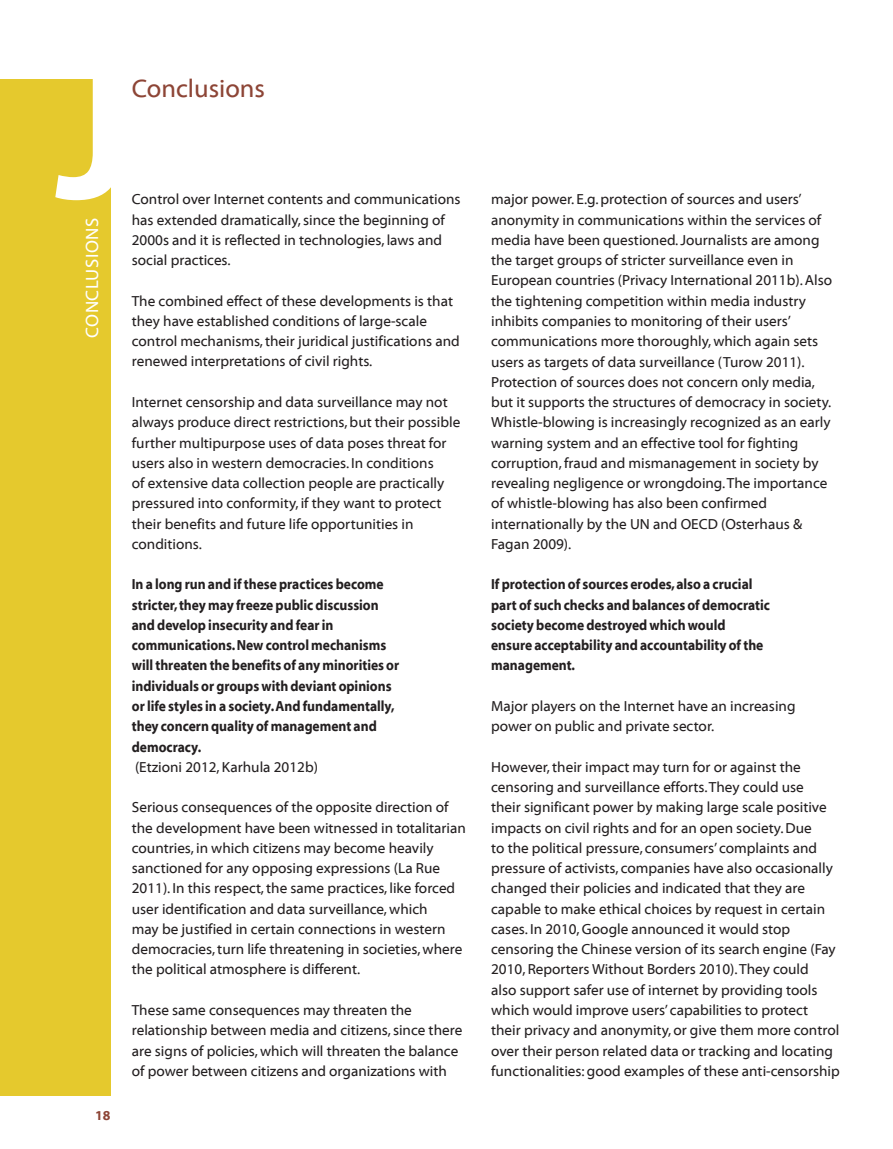
<style>
.page{position:relative;width:893px;height:1149px;background:#fff}
.page>*{position:absolute;margin:0;border:0;box-sizing:border-box;transform-origin:0 0}
.t1{font:180px "Myriad Bd Web";color:#fff}
.t2{font:25.5px "Myriad Web";color:#8d4536}
.t3{font:18px "Myriad Web";color:#fff}
.t4{font:14.7px/20.2px "Myriad Web";color:#231f20}
.t5{font:14.7px/20.2px "Myriad Bd Web";color:#231f20;scale:.9 1}
.t6{font:13.5px "Myriad Bd Web";color:#8d4536}
</style>
<div class="page">
<div style="left:0;top:79px;width:111px;height:1016px;background:#e5c92d"></div>
<h1 class="t1" style="left:55px;top:39px;width:55px">j</h1>
<p class="t3" style="left:82px;top:337px;width:119px;rotate:-90deg">conclusions</p>
<h2 class="t2" style="left:132px;top:75px;width:135px">Conclusions</h2>
<p class="t4" style="left:132px;top:189px;width:330px">Control over Internet contents and communications has extended dramatically, since the beginning of 2000s and it is reflected in technologies, laws and social practices.</p>
<p class="t4" style="left:132px;top:291px;width:329px">The combined effect of these developments is that they have established conditions of large-scale control mechanisms, their juridical justifications and renewed interpretations of civil rights.</p>
<p class="t4" style="left:132px;top:392px;width:330px">Internet censorship and data surveillance may not always produce direct restrictions, but their possible further multipurpose uses of data poses threat for users also in western democracies. In conditions<br>of extensive data collection people are practically pressured into conformity, if they want to protect their benefits and future life opportunities in conditions.</p>
<p class="t5" style="left:132px;top:574px;width:299px">In a long run and if these practices become stricter, they may freeze public discussion and develop insecurity and fear in communications. New control mechanisms will threaten the benefits of any minorities or individuals or groups with deviant opinions or life styles in a society. And fundamentally, they concern quality of management and democracy.</p>
<p class="t4" style="left:135px;top:756px;width:184px">(Etzioni 2012, Karhula 2012b)</p>
<p class="t4" style="left:132px;top:797px;width:336px">Serious consequences of the opposite direction of the development have been witnessed in totalitarian countries, in which citizens may become heavily sanctioned for any opposing expressions (La Rue 2011). In this respect, the same practices, like forced user identification and data surveillance, which<br>may be justified in certain connections in western democracies, turn life threatening in societies, where the political atmosphere is different.</p>
<p class="t4" style="left:132px;top:999px;width:332px">These same consequences may threaten the relationship between media and citizens, since there are signs of policies, which will threaten the balance of power between citizens and organizations with</p>
<p class="t6" style="left:95px;top:1107px;width:17px">18</p>
<p class="t4" style="left:491px;top:189px;width:343px">major power. E.g. protection of sources and users’ anonymity in communications within the services of media have been questioned. Journalists are among the target groups of stricter surveillance even in European countries (Privacy International 2011b). Also the tightening competition within media industry inhibits companies to monitoring of their users’ communications more thoroughly, which again sets users as targets of data surveillance (Turow 2011).<br>Protection of sources does not concern only media, but it supports the structures of democracy in society.<br>Whistle-blowing is increasingly recognized as an early warning system and an effective tool for fighting corruption, fraud and mismanagement in society by revealing negligence or wrongdoing. The importance of whistle-blowing has also been confirmed internationally by the UN and OECD (Osterhaus &amp; Fagan 2009).</p>
<p class="t5" style="left:491px;top:574px;width:311px">If protection of sources erodes, also a crucial part of such checks and balances of democratic society become destroyed which would ensure acceptability and accountability of the management.</p>
<p class="t4" style="left:491px;top:696px;width:306px">Major players on the Internet have an increasing power on public and private sector.</p>
<p class="t4" style="left:491px;top:756px;width:350px">However, their impact may turn for or against the censoring and surveillance efforts. They could use<br>their significant power by making large scale positive impacts on civil rights and for an open society. Due<br>to the political pressure, consumers’ complaints and pressure of activists, companies have also occasionally changed their policies and indicated that they are capable to make ethical choices by request in certain cases. In 2010, Google announced it would stop censoring the Chinese version of its search engine (Fay 2010, Reporters Without Borders 2010). They could<br>also support safer use of internet by providing tools which would improve users’ capabilities to protect their privacy and anonymity, or give them more control over their person related data or tracking and locating functionalities: good examples of these anti-censorship</p>
</div>
